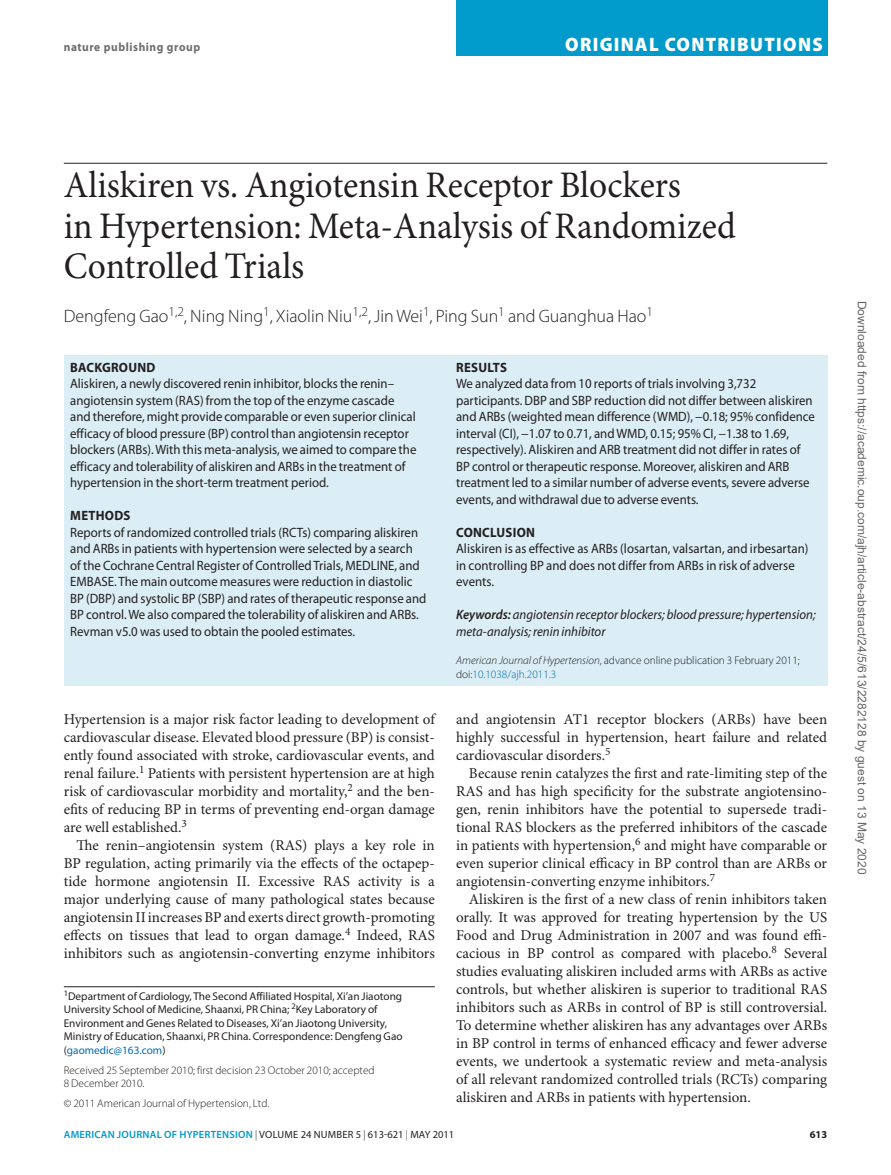
<style>
.page{position:relative;width:891px;height:1175px;background:#fff}
.page>*{position:absolute;margin:0;border:0;box-sizing:border-box;transform-origin:0 0}
.t1{font:37.5px/40.5px "Minion Pro";color:#231f20;scale:.95 1}
.t2{font:900 19.5px "Myriad Pro";letter-spacing:.07em;color:#fff;scale:.95 1}
.t3{font:300 18px "Myriad Pro";color:#231f20}
.t4{font:15px/18px "Minion Pro";letter-spacing:-.005em;color:#231f20;text-align:justify}
.t5{font:13.5px/16.5px "Myriad Pro";color:#231f20;scale:.95 1}
.t6{font:italic 13.5px/16.5px "Myriad Pro";color:#231f20;scale:.95 1}
.t7{font:700 13.5px "Myriad Pro";letter-spacing:.02em;color:#231f20;scale:.95 1}
.t8{font:12px "Arial";color:#666}
.t9{font:700 12px "Myriad Pro";letter-spacing:.05em;color:#6c6d70;scale:.95 1}
.t10{font:11.25px/13.5px "Myriad Pro";color:#231f20}
.t11{font:300 11.25px/13.5px "Myriad Pro";color:#231f20}
.t12{font:600 10.5px "Myriad Pro";letter-spacing:.02em;color:#009bca}
.t13{font:700 10.5px "Myriad Pro";color:#231f20}
.s1{font-weight:600}
.s2{font-style:italic}
.s3{color:#006cb3}
.s4{font-weight:300;color:#231f20}
.s5{font-weight:400;color:#231f20}
</style>
<div class="page">
<div style="left:456px;top:0;width:371px;height:55px;background:#009bca"></div>
<hr style="left:64px;top:986px;width:371px;height:1px;background:#231f20">
<hr style="left:64px;top:163px;width:763px;height:1px;background:#231f20">
<div style="left:64px;top:355px;width:763px;height:330px;background:#dbedf5"></div>
<p class="t9" style="left:64px;top:40px;width:145px">NATURE PUBLISHING GROUP</p>
<h2 class="t2" style="left:565px;top:34px;width:273px">ORIGINAL CONTRIBUTIONS</h2>
<h1 class="t1" style="left:64px;top:167px;width:709px">Aliskiren vs. Angiotensin Receptor Blockers<br>in Hypertension: Meta-Analysis of Randomized<br>Controlled Trials</h1>
<p class="t3" style="left:64px;top:306px;width:591px">Dengfeng Gao<sup>1,2</sup>, Ning Ning<sup>1</sup>, Xiaolin Niu<sup>1,2</sup>, Jin Wei<sup>1</sup>, Ping Sun<sup>1</sup> and Guanghua Hao<sup>1</sup></p>
<p class="t7" style="left:70px;top:359px;width:91px">BACKGROUND</p>
<p class="t5" style="left:70px;top:375px;width:366px">Aliskiren, a newly discovered renin inhibitor, blocks the renin– angiotensin system (RAS) from the top of the enzyme cascade and therefore, might provide comparable or even superior clinical efficacy of blood pressure (BP) control than angiotensin receptor blockers (ARBs). With this meta-analysis, we aimed to compare the efficacy and tolerability of aliskiren and ARBs in the treatment of hypertension in the short-term treatment period.</p>
<p class="t7" style="left:70px;top:508px;width:65px">METHODS</p>
<p class="t5" style="left:70px;top:524px;width:377px">Reports of randomized controlled trials (RCTs) comparing aliskiren and ARBs in patients with hypertension were selected by a search of the Cochrane Central Register of Controlled Trials, MEDLINE, and EMBASE. The main outcome measures were reduction in diastolic BP (DBP) and systolic BP (SBP) and rates of therapeutic response and BP control. We also compared the tolerability of aliskiren and ARBs.<br>Revman v5.0 was used to obtain the pooled estimates.</p>
<p class="t7" style="left:456px;top:359px;width:55px">RESULTS</p>
<p class="t5" style="left:456px;top:375px;width:379px">We analyzed data from 10 reports of trials involving 3,732 participants. DBP and SBP reduction did not differ between aliskiren and ARBs (weighted mean difference (WMD), −0.18; 95% confidence interval (CI), −1.07 to 0.71, and WMD, 0.15; 95% CI, −1.38 to 1.69, respectively). Aliskiren and ARB treatment did not differ in rates of BP control or therapeutic response. Moreover, aliskiren and ARB treatment led to a similar number of adverse events, severe adverse events, and withdrawal due to adverse events.</p>
<p class="t7" style="left:456px;top:524px;width:84px">CONCLUSION</p>
<p class="t5" style="left:456px;top:540px;width:372px">Aliskiren is as effective as ARBs (losartan, valsartan, and irbesartan) in controlling BP and does not differ from ARBs in risk of adverse events.</p>
<p class="t6" style="left:456px;top:607px;width:380px"><span class="s1">Keywords:</span> angiotensin receptor blockers; blood pressure; hypertension; meta-analysis; renin inhibitor</p>
<p class="t11" style="left:456px;top:654px;width:345px"><span class="s2">American Journal of Hypertension</span>, advance online publication 3 February 2011; doi:<span class="s3">10.1038/ajh.2011.3</span></p>
<p class="t4" style="left:64px;top:710px;width:373px">Hypertension is a major risk factor leading to development of cardiovascular disease. Elevated blood pressure (BP) is consist&shy;ently found associated with stroke, cardiovascular events, and renal failure.<sup>1</sup> Patients with persistent hypertension are at high risk of cardiovascular morbidity and mortality,<sup>2</sup> and the ben&shy;efits of reducing BP in terms of preventing end-organ damage are well established.<sup>3</sup></p>
<p class="t4" style="left:64px;top:836px;width:373px;text-indent:13px">The renin–angiotensin system (RAS) plays a key role in BP regulation, acting primarily via the effects of the octapep&shy;tide hormone angiotensin II. Excessive RAS activity is a major underlying cause of many pathological states because angiotensin II increases BP and exerts direct growth-promoting effects on tissues that lead to organ damage.<sup>4</sup> Indeed, RAS inhibitors such as angiotensin-converting enzyme inhibitors</p>
<p class="t10" style="left:64px;top:989px;width:340px"><sup>1</sup>Department of Cardiology, The Second Affiliated Hospital, Xi’an Jiaotong University School of Medicine, Shaanxi, PR China; <sup>2</sup>Key Laboratory of Environment and Genes Related to Diseases, Xi’an Jiaotong University, Ministry of Education, Shaanxi, PR China. Correspondence: Dengfeng Gao (<span class="s3">gaomedic@163.com</span>)</p>
<p class="t11" style="left:64px;top:1063px;width:312px">Received 25 September 2010; first decision 23 October 2010; accepted<br>8 December 2010.</p>
<p class="t11" style="left:64px;top:1096px;width:207px">© 2011 American Journal of Hypertension, Ltd.</p>
<p class="t4" style="left:456px;top:710px;width:373px">and angiotensin AT1 receptor blockers (ARBs) have been highly successful in hypertension, heart failure and related cardiovascular disorders.<sup>5</sup></p>
<p class="t4" style="left:456px;top:764px;width:373px;text-indent:13px">Because renin catalyzes the first and rate-limiting step of the RAS and has high specificity for the substrate angiotensino&shy;gen, renin inhibitors have the potential to supersede tradi&shy;tional RAS blockers as the preferred inhibitors of the cascade in patients with hypertension,<sup>6</sup> and might have comparable or even superior clinical efficacy in BP control than are ARBs or angiotensin-converting enzyme inhibitors.<sup>7</sup></p>
<p class="t4" style="left:456px;top:890px;width:373px;text-indent:13px">Aliskiren is the first of a new class of renin inhibitors taken orally. It was approved for treating hypertension by the US Food and Drug Administration in 2007 and was found effi&shy;cacious in BP control as compared with placebo.<sup>8</sup> Several studies evaluating aliskiren included arms with ARBs as active controls, but whether aliskiren is superior to traditional RAS inhibitors such as ARBs in control of BP is still controversial.<br>To determine whether aliskiren has any advantages over ARBs in BP control in terms of enhanced efficacy and fewer adverse events, we undertook a systematic review and meta-analysis of all relevant randomized controlled trials (RCTs) comparing aliskiren and ARBs in patients with hypertension.</p>
<p class="t12" style="left:64px;top:1127px;width:392px">AMERICAN JOURNAL OF HYPERTENSION <span class="s4">|</span> <span class="s5">VOLUME 24 NUMBER 5</span> <span class="s4">|</span> <span class="s5">613-621</span> <span class="s4">|</span> <span class="s5">May 2011</span></p>
<p class="t13" style="left:810px;top:1128px;width:19px">613</p>
<p class="t8" style="left:866px;top:301px;width:575px;rotate:90deg">Downloaded from https://academic.oup.com/ajh/article-abstract/24/5/613/2282128 by guest on 13 May 2020</p>
</div>
